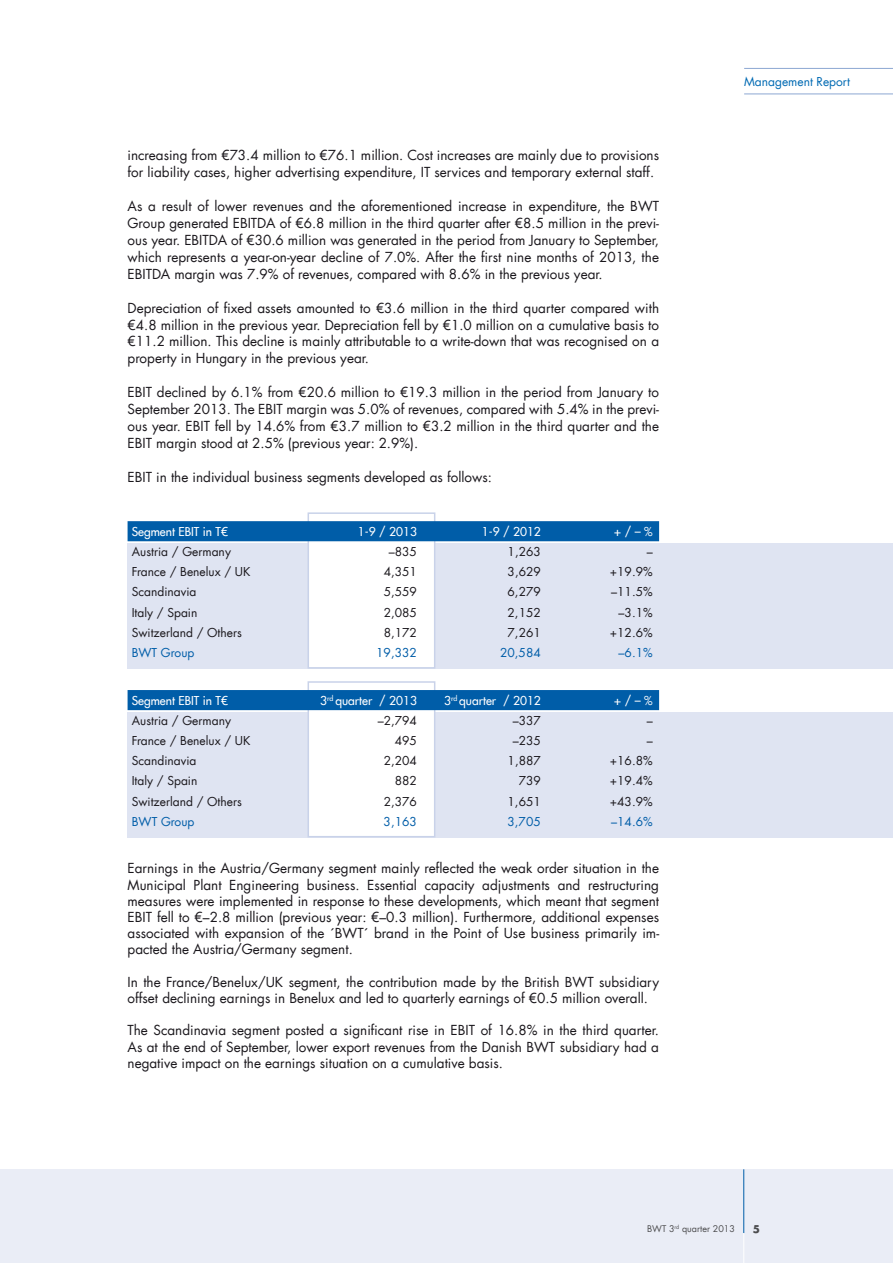
<style>
.page{position:relative;width:893px;height:1263px;background:#fff}
.page>*{position:absolute;margin:0;border:0;box-sizing:border-box;transform-origin:0 0}
.t1{font:13.5px/17px "Futura Com";color:#1a171c;text-align:justify}
.t2{font:12px "Futura Com";color:#1a171c}
.t3{font:500 12px "Futura Com";color:#fff}
.t4{font:12px "Futura Com";color:#005da8}
.t5{font:12px "Futura Com";color:#006ab3}
.t6{font:700 10.5px "Futura Com";color:#4c4c4e}
.t7{font:9px "Futura Com";color:#4c4c4e}
</style>
<div class="page">
<div style="left:0;top:1169px;width:893px;height:94px;background:#eaedf6"></div>
<hr style="left:743px;top:1169px;width:1px;height:64px;background:#005da8">
<hr style="left:743px;top:1233px;width:1px;height:30px;background:#fff">
<hr style="left:744px;top:68px;width:149px;height:1px;background:#8ca7d2">
<hr style="left:744px;top:94px;width:149px;height:1px;background:#8ca7d2">
<div style="left:128px;top:543px;width:765px;height:126px;background:#dfe4f2"></div>
<div style="left:308px;top:512px;width:127px;height:157px;background:#fff;border:2px solid #c9d2e9"></div>
<div style="left:128px;top:712px;width:765px;height:125px;background:#dfe4f2"></div>
<div style="left:308px;top:681px;width:127px;height:156px;background:#fff;border:2px solid #c9d2e9"></div>
<div style="left:128px;top:521px;width:531px;height:20px;background:#005da8"></div>
<div style="left:128px;top:690px;width:531px;height:20px;background:#005da8"></div>
<p class="t1" style="left:128px;top:146px;width:533px">increasing from €73.4 million to €76.1 million. Cost increases are mainly due to provisions for liability cases, higher advertising expenditure, IT services and temporary external staff.</p>
<p class="t1" style="left:128px;top:197px;width:533px">As a result of lower revenues and the aforementioned increase in expenditure, the BWT Group generated EBITDA of €6.8 million in the third quarter after €8.5 million in the previ&shy;ous year. EBITDA of €30.6 million was generated in the period from January to September, which represents a year-on-year decline of 7.0%. After the first nine months of 2013, the EBITDA margin was 7.9% of revenues, compared with 8.6% in the previous year.</p>
<p class="t1" style="left:128px;top:299px;width:533px">Depreciation of fixed assets amounted to €3.6 million in the third quarter compared with €4.8 million in the previous year. Depreciation fell by €1.0 million on a cumulative basis to €11.2 million. This decline is mainly attributable to a write-down that was recognised on a property in Hungary in the previous year.</p>
<p class="t1" style="left:128px;top:384px;width:533px">EBIT declined by 6.1% from €20.6 million to €19.3 million in the period from January to September 2013. The EBIT margin was 5.0% of revenues, compared with 5.4% in the previ&shy;ous year. EBIT fell by 14.6% from €3.7 million to €3.2 million in the third quarter and the EBIT margin stood at 2.5% (previous year: 2.9%).</p>
<p class="t1" style="left:128px;top:468px;width:366px">EBIT in the individual business segments developed as follows:</p>
<p class="t3" style="left:132px;top:523px;width:98px">Segment EBIT in T€</p>
<p class="t3" style="left:358px;top:523px;width:61px">1-9 / 2013</p>
<p class="t3" style="left:482px;top:523px;width:61px">1-9 / 2012</p>
<p class="t3" style="left:614px;top:523px;width:40px">+ / – %</p>
<p class="t2" style="left:132px;top:544px;width:101px">Austria / Germany</p>
<p class="t2" style="left:389px;top:544px;width:30px">–835</p>
<p class="t2" style="left:508px;top:544px;width:35px">1,263</p>
<p class="t2" style="left:647px;top:544px;width:7px">–</p>
<p class="t2" style="left:132px;top:564px;width:120px">France / Benelux / UK</p>
<p class="t2" style="left:384px;top:564px;width:35px">4,351</p>
<p class="t2" style="left:508px;top:564px;width:35px">3,629</p>
<p class="t2" style="left:610px;top:564px;width:44px">+19.9%</p>
<p class="t2" style="left:132px;top:584px;width:66px">Scandinavia</p>
<p class="t2" style="left:384px;top:584px;width:35px">5,559</p>
<p class="t2" style="left:508px;top:584px;width:35px">6,279</p>
<p class="t2" style="left:611px;top:584px;width:43px">–11.5%</p>
<p class="t2" style="left:132px;top:604px;width:67px">Italy / Spain</p>
<p class="t2" style="left:384px;top:604px;width:35px">2,085</p>
<p class="t2" style="left:508px;top:604px;width:35px">2,152</p>
<p class="t2" style="left:619px;top:604px;width:36px">–3.1%</p>
<p class="t2" style="left:132px;top:624px;width:112px">Switzerland / Others</p>
<p class="t2" style="left:384px;top:624px;width:35px">8,172</p>
<p class="t2" style="left:508px;top:624px;width:35px">7,261</p>
<p class="t2" style="left:610px;top:624px;width:44px">+12.6%</p>
<p class="t4" style="left:132px;top:644px;width:64px">BWT Group</p>
<p class="t4" style="left:376px;top:644px;width:42px">19,332</p>
<p class="t4" style="left:500px;top:644px;width:42px">20,584</p>
<p class="t4" style="left:619px;top:644px;width:36px">–6.1%</p>
<p class="t3" style="left:132px;top:692px;width:98px">Segment EBIT in T€</p>
<p class="t3" style="left:320px;top:692px;width:98px">3<sup>rd</sup> quarter / 2013</p>
<p class="t3" style="left:444px;top:692px;width:98px">3<sup>rd</sup> quarter / 2012</p>
<p class="t3" style="left:614px;top:692px;width:40px">+ / – %</p>
<p class="t2" style="left:132px;top:712px;width:101px">Austria / Germany</p>
<p class="t2" style="left:378px;top:712px;width:41px">–2,794</p>
<p class="t2" style="left:513px;top:712px;width:30px">–337</p>
<p class="t2" style="left:647px;top:712px;width:7px">–</p>
<p class="t2" style="left:132px;top:733px;width:120px">France / Benelux / UK</p>
<p class="t2" style="left:395px;top:733px;width:24px">495</p>
<p class="t2" style="left:513px;top:733px;width:30px">–235</p>
<p class="t2" style="left:647px;top:733px;width:7px">–</p>
<p class="t2" style="left:132px;top:753px;width:66px">Scandinavia</p>
<p class="t2" style="left:384px;top:753px;width:35px">2,204</p>
<p class="t2" style="left:508px;top:753px;width:35px">1,887</p>
<p class="t2" style="left:610px;top:753px;width:44px">+16.8%</p>
<p class="t2" style="left:132px;top:773px;width:67px">Italy / Spain</p>
<p class="t2" style="left:395px;top:773px;width:24px">882</p>
<p class="t2" style="left:519px;top:773px;width:24px">739</p>
<p class="t2" style="left:610px;top:773px;width:44px">+19.4%</p>
<p class="t2" style="left:132px;top:793px;width:112px">Switzerland / Others</p>
<p class="t2" style="left:384px;top:793px;width:35px">2,376</p>
<p class="t2" style="left:508px;top:793px;width:35px">1,651</p>
<p class="t2" style="left:610px;top:793px;width:44px">+43.9%</p>
<p class="t4" style="left:132px;top:813px;width:64px">BWT Group</p>
<p class="t4" style="left:384px;top:813px;width:35px">3,163</p>
<p class="t4" style="left:508px;top:813px;width:35px">3,705</p>
<p class="t4" style="left:611px;top:813px;width:43px">–14.6%</p>
<p class="t1" style="left:128px;top:860px;width:533px;line-height:16.2px">Earnings in the Austria/Germany segment mainly reflected the weak order situation in the Municipal Plant Engineering business. Essential capacity adjustments and restructuring measures were implemented in response to these developments, which meant that segment EBIT fell to €–2.8 million (previous year: €–0.3 million). Furthermore, additional expenses associated with expansion of the ´BWT´ brand in the Point of Use business primarily im&shy;pacted the Austria/Germany segment.</p>
<p class="t1" style="left:128px;top:974px;width:533px;line-height:16.2px">In the France/Benelux/UK segment, the contribution made by the British BWT subsidiary offset declining earnings in Benelux and led to quarterly earnings of €0.5 million overall.</p>
<p class="t1" style="left:128px;top:1022px;width:533px;line-height:16.2px">The Scandinavia segment posted a significant rise in EBIT of 16.8% in the third quarter.<br>As at the end of September, lower export revenues from the Danish BWT subsidiary had a negative impact on the earnings situation on a cumulative basis.</p>
<p class="t5" style="left:744px;top:73px;width:107px">Management Report</p>
<p class="t7" style="left:647px;top:1223px;width:89px">BWT 3<sup>rd</sup> quarter 2013</p>
<p class="t6" style="left:753px;top:1220px;width:9px">5</p>
</div>
